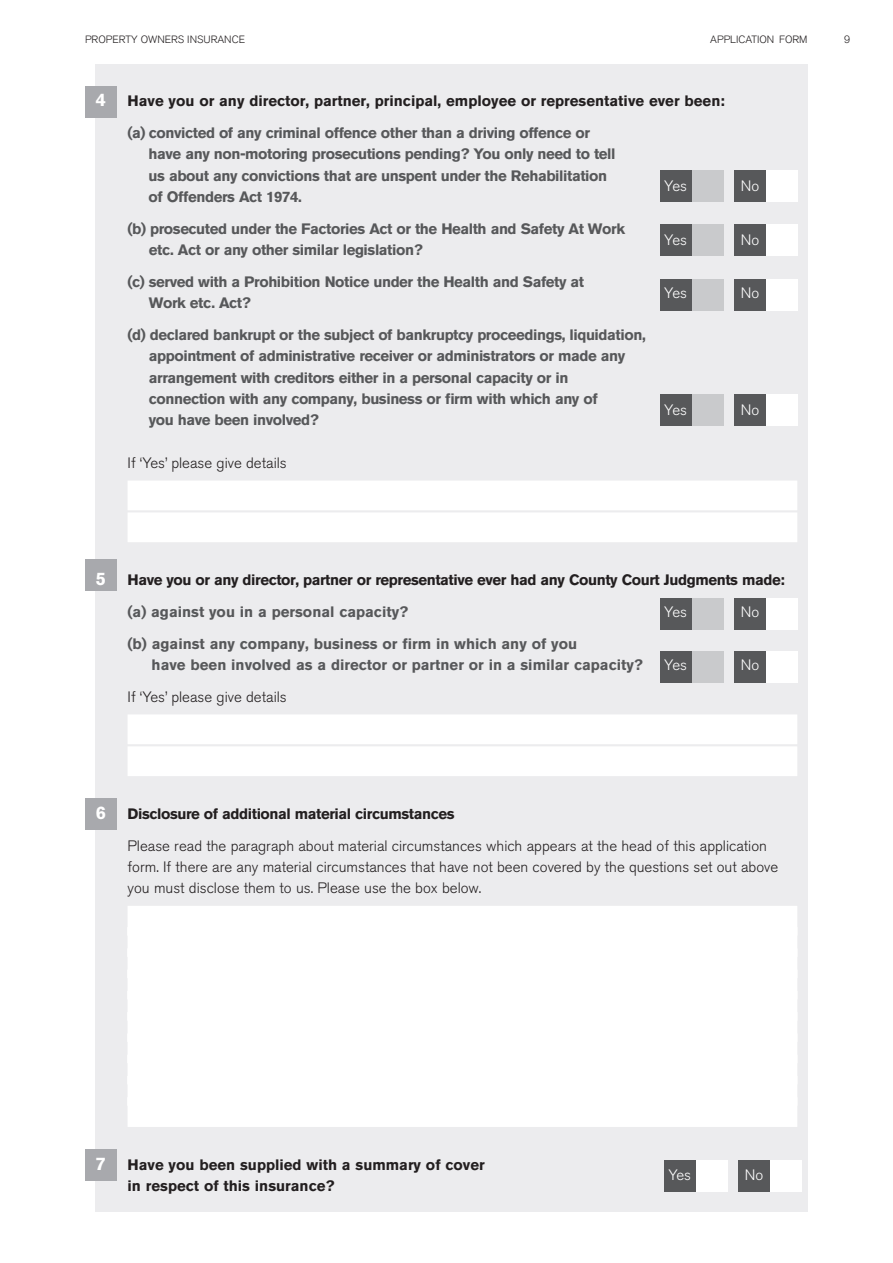
<style>
.page{position:relative;width:893px;height:1263px;background:#fff}
.page>*{position:absolute;margin:0;border:0;box-sizing:border-box;transform-origin:0 0}
.t1{font:700 18px "Akzidenz Grotesk BQ";color:#fff}
.t2{font:700 15px/21.3px "Akzidenz Grotesk BQ";letter-spacing:-.03em;color:#57585a}
.t3{font:300 15px/21.3px "Akzidenz Grotesk BQ";color:#231f20}
.t4{font:700 15px/21.3px "Akzidenz Grotesk BQ";color:#57585a}
.t5{font:700 15px/21.3px "Akzidenz Grotesk BQ";color:#231f20}
.t6{font:700 15px "Akzidenz Grotesk BQ";letter-spacing:-.03em;color:#231f20}
.t7{font:300 15px "Akzidenz Grotesk BQ";color:#fff}
.t8{font:300 10.5px "Akzidenz Grotesk BQ";color:#231f20}
</style>
<div class="page">
<div style="left:96px;top:64px;width:712px;height:1148px;background:#ececee"></div>
<div style="left:692px;top:651px;width:31px;height:32px;background:#c9cacc"></div>
<div style="left:692px;top:598px;width:31px;height:31px;background:#c9cacc"></div>
<div style="left:692px;top:170px;width:31px;height:32px;background:#c9cacc"></div>
<div style="left:692px;top:279px;width:31px;height:32px;background:#c9cacc"></div>
<div style="left:692px;top:224px;width:31px;height:32px;background:#c9cacc"></div>
<div style="left:692px;top:394px;width:31px;height:32px;background:#c9cacc"></div>
<div style="left:766px;top:394px;width:32px;height:32px;background:#fff"></div>
<div style="left:766px;top:224px;width:32px;height:32px;background:#fff"></div>
<div style="left:766px;top:279px;width:32px;height:32px;background:#fff"></div>
<div style="left:766px;top:170px;width:32px;height:32px;background:#fff"></div>
<div style="left:696px;top:1160px;width:31px;height:32px;background:#fff"></div>
<div style="left:770px;top:1160px;width:32px;height:32px;background:#fff"></div>
<div style="left:766px;top:598px;width:32px;height:31px;background:#fff"></div>
<div style="left:766px;top:651px;width:32px;height:32px;background:#fff"></div>
<div style="left:128px;top:480px;width:669px;height:30px;background:#fff"></div>
<div style="left:128px;top:512px;width:669px;height:30px;background:#fff"></div>
<div style="left:128px;top:714px;width:669px;height:30px;background:#fff"></div>
<div style="left:128px;top:746px;width:669px;height:30px;background:#fff"></div>
<div style="left:128px;top:906px;width:669px;height:29px;background:#fff"></div>
<div style="left:128px;top:927px;width:669px;height:30px;background:#fff"></div>
<div style="left:128px;top:948px;width:669px;height:30px;background:#fff"></div>
<div style="left:128px;top:970px;width:669px;height:29px;background:#fff"></div>
<div style="left:128px;top:991px;width:669px;height:30px;background:#fff"></div>
<div style="left:128px;top:1012px;width:669px;height:30px;background:#fff"></div>
<div style="left:128px;top:1033px;width:669px;height:30px;background:#fff"></div>
<div style="left:128px;top:1055px;width:669px;height:29px;background:#fff"></div>
<div style="left:128px;top:1076px;width:669px;height:30px;background:#fff"></div>
<div style="left:128px;top:1097px;width:669px;height:30px;background:#fff"></div>
<div style="left:85px;top:86px;width:32px;height:32px;background:#a8a9ad"></div>
<div style="left:85px;top:559px;width:32px;height:32px;background:#a8a9ad"></div>
<div style="left:85px;top:798px;width:32px;height:32px;background:#a8a9ad"></div>
<div style="left:660px;top:224px;width:32px;height:32px;background:#57585a"></div>
<div style="left:660px;top:279px;width:32px;height:32px;background:#57585a"></div>
<div style="left:660px;top:170px;width:32px;height:32px;background:#57585a"></div>
<div style="left:734px;top:224px;width:32px;height:32px;background:#57585a"></div>
<div style="left:734px;top:279px;width:32px;height:32px;background:#57585a"></div>
<div style="left:734px;top:170px;width:32px;height:32px;background:#57585a"></div>
<div style="left:660px;top:394px;width:32px;height:32px;background:#57585a"></div>
<div style="left:734px;top:394px;width:32px;height:32px;background:#57585a"></div>
<div style="left:660px;top:598px;width:32px;height:31px;background:#57585a"></div>
<div style="left:660px;top:651px;width:32px;height:32px;background:#57585a"></div>
<div style="left:734px;top:598px;width:32px;height:31px;background:#57585a"></div>
<div style="left:734px;top:651px;width:32px;height:32px;background:#57585a"></div>
<div style="left:85px;top:1149px;width:32px;height:32px;background:#a8a9ad"></div>
<div style="left:664px;top:1160px;width:32px;height:32px;background:#57585a"></div>
<div style="left:738px;top:1160px;width:32px;height:32px;background:#57585a"></div>
<p class="t8" style="left:85px;top:35px;width:161px">PROPERTY OWNERS INSURANCE</p>
<p class="t8" style="left:710px;top:35px;width:99px">APPLICATION FORM</p>
<p class="t8" style="left:844px;top:35px;width:8px">9</p>
<p class="t1" style="left:96px;top:94px;width:12px">4</p>
<p class="t5" style="left:128px;top:92px;width:599px">Have you or any director, partner, principal, employee or representative ever been:</p>
<p class="t2" style="left:149px;top:124px;width:468px;text-indent:-21px">(a) convicted of any criminal offence other than a driving offence or have any non-motoring prosecutions pending? You only need to tell us about any convictions that are unspent under the Rehabilitation of Offenders Act 1974.</p>
<p class="t2" style="left:149px;top:219px;width:478px;text-indent:-21px">(b) prosecuted under the Factories Act or the Health and Safety At Work etc. Act or any other similar legislation?</p>
<p class="t2" style="left:149px;top:272px;width:437px;text-indent:-21px">(c) served with a Prohibition Notice under the Health and Safety at<br>Work etc. Act?</p>
<p class="t7" style="left:664px;top:181px;width:24px">Yes</p>
<p class="t7" style="left:664px;top:234px;width:24px">Yes</p>
<p class="t7" style="left:664px;top:287px;width:24px">Yes</p>
<p class="t7" style="left:741px;top:181px;width:20px">No</p>
<p class="t7" style="left:741px;top:234px;width:20px">No</p>
<p class="t7" style="left:741px;top:287px;width:20px">No</p>
<p class="t2" style="left:149px;top:326px;width:498px;text-indent:-21px">(d) declared bankrupt or the subject of bankruptcy proceedings, liquidation, appointment of administrative receiver or administrators or made any arrangement with creditors either in a personal capacity or in connection with any company, business or frm with which any of<br>you have been involved?</p>
<p class="t3" style="left:128px;top:454px;width:161px">If ‘Yes’ please give details</p>
<p class="t7" style="left:664px;top:404px;width:24px">Yes</p>
<p class="t7" style="left:741px;top:404px;width:20px">No</p>
<p class="t1" style="left:96px;top:572px;width:12px">5</p>
<p class="t6" style="left:128px;top:574px;width:659px">Have you or any director, partner or representative ever had any County Court Judgments made:</p>
<p class="t4" style="left:128px;top:602px;width:282px">(a) against you in a personal capacity?</p>
<p class="t4" style="left:152px;top:634px;width:493px;text-indent:-24px">(b) against any company, business or frm in which any of you<br>have been involved as a director or partner or in a similar capacity?</p>
<p class="t7" style="left:664px;top:606px;width:24px">Yes</p>
<p class="t7" style="left:741px;top:606px;width:20px">No</p>
<p class="t7" style="left:664px;top:659px;width:24px">Yes</p>
<p class="t7" style="left:741px;top:659px;width:20px">No</p>
<p class="t3" style="left:128px;top:687px;width:161px">If ‘Yes’ please give details</p>
<p class="t1" style="left:96px;top:806px;width:12px">6</p>
<p class="t6" style="left:128px;top:808px;width:328px">Disclosure of additional material circumstances</p>
<p class="t3" style="left:128px;top:836px;width:652px">Please read the paragraph about material circumstances which appears at the head of this application form. If there are any material circumstances that have not been covered by the questions set out above you must disclose them to us. Please use the box below.</p>
<p class="t1" style="left:96px;top:1157px;width:12px">7</p>
<p class="t5" style="left:128px;top:1155px;width:359px">Have you been supplied with a summary of cover in respect of this insurance?</p>
<p class="t7" style="left:668px;top:1169px;width:24px">Yes</p>
<p class="t7" style="left:745px;top:1169px;width:20px">No</p>
</div>
